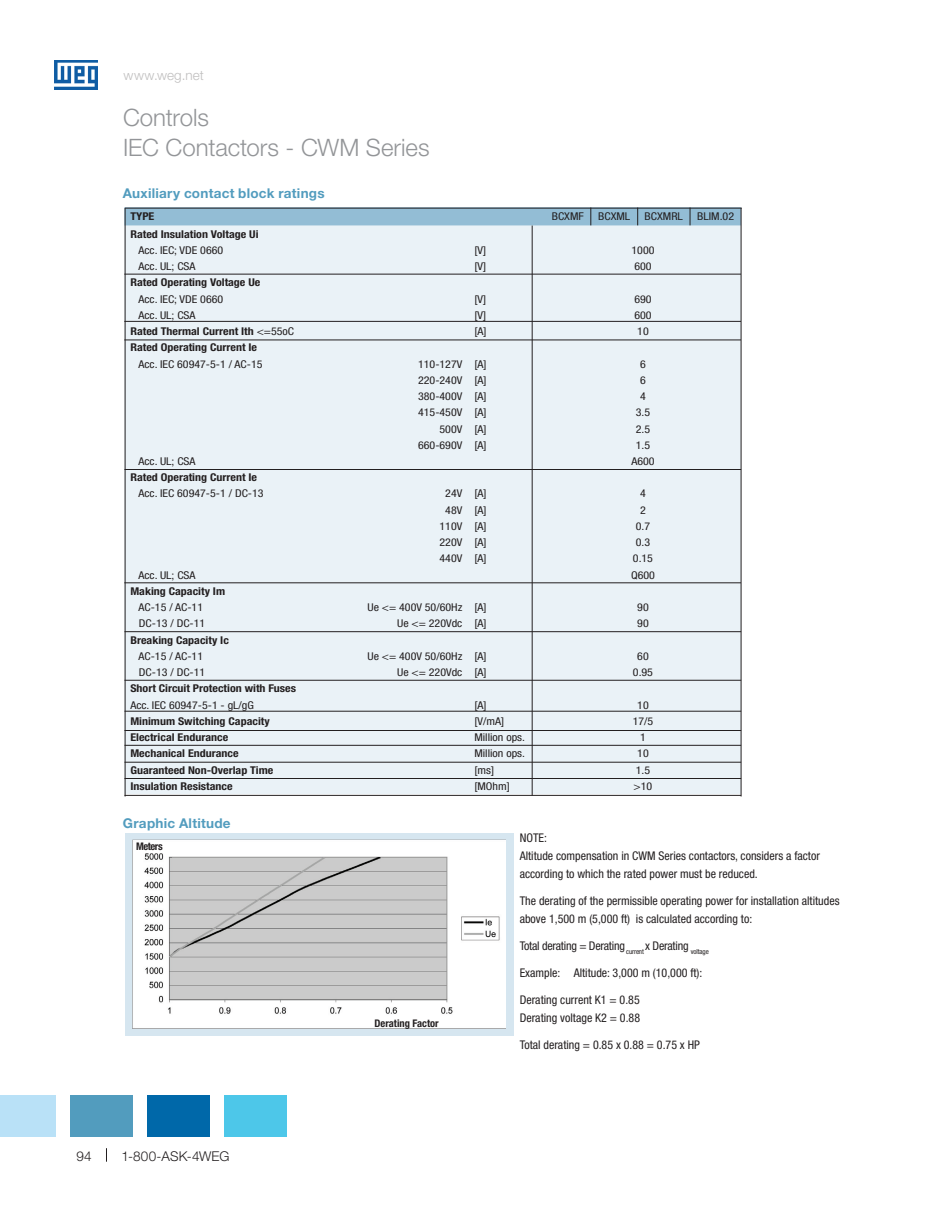
<style>
.page{position:relative;width:945px;height:1215px;background:#fff}
.page>*{position:absolute;margin:0;border:0;box-sizing:border-box;transform-origin:0 0}
.t1{font:300 24px/29.7px "Helvetica Neue LT Pro";letter-spacing:-.005em;color:#939598}
.t2{font:700 13.5px "Helvetica Neue LT Pro";letter-spacing:.02em;color:#529cbe}
.t3{font:300 13.5px "Helvetica Neue LT Pro";letter-spacing:.01em;color:#231f20}
.t4{font:300 13.5px "Helvetica Neue LT Pro";letter-spacing:.015em;color:#c0bfbf}
.t5{font:condensed 12px/18px "Helvetica Neue LT Pro";color:#231f20}
.t6{font:condensed 12px "Helvetica Neue LT Pro";letter-spacing:-.02em;color:#231f20}
.t7{font:condensed 10.8px "Helvetica Neue LT Pro";color:#231f20;scale:1.12 1}
.t8{font:700 condensed 10.8px "Helvetica Neue LT Pro";color:#231f20;scale:1.12 1}
.t9{font:700 condensed 10.5px "Helvetica Neue LT Pro";color:#231f20}
.s1{font-weight:400}
</style>
<div class="page">
<div style="left:124px;top:226px;width:617px;height:568px;background:#eaf2f7"></div>
<div style="left:125px;top:834px;width:389px;height:202px;background:#d6e6f0"></div>
<img style="left:133px;top:839px;width:373px;height:190px">
<hr style="left:741px;top:208px;width:1px;height:588px;background:#231f20">
<hr style="left:125px;top:208px;width:1px;height:588px;background:#231f20">
<hr style="left:532px;top:226px;width:1px;height:570px;background:#231f20">
<hr style="left:125px;top:680px;width:616px;height:1px;background:#231f20">
<hr style="left:125px;top:631px;width:616px;height:1px;background:#231f20">
<hr style="left:124px;top:274px;width:617px;height:1px;background:#231f20">
<hr style="left:124px;top:321px;width:617px;height:1px;background:#231f20">
<hr style="left:124px;top:340px;width:617px;height:1px;background:#231f20">
<hr style="left:124px;top:583px;width:617px;height:1px;background:#231f20">
<hr style="left:125px;top:711px;width:616px;height:1px;background:#231f20">
<hr style="left:125px;top:469px;width:616px;height:1px;background:#231f20">
<hr style="left:125px;top:730px;width:616px;height:1px;background:#231f20">
<hr style="left:125px;top:745px;width:616px;height:1px;background:#231f20">
<hr style="left:125px;top:762px;width:616px;height:1px;background:#231f20">
<hr style="left:125px;top:778px;width:616px;height:1px;background:#231f20">
<hr style="left:125px;top:795px;width:616px;height:1px;background:#231f20">
<img style="left:55px;top:60px;width:42px;height:29px">
<svg style="left:106px;top:1148px;width:1px;height:14px"></svg>
<div style="left:0;top:1095px;width:56px;height:42px;background:#b9e1f7"></div>
<div style="left:70px;top:1095px;width:63px;height:42px;background:#529cbe"></div>
<div style="left:147px;top:1095px;width:63px;height:42px;background:#0068a9"></div>
<div style="left:224px;top:1095px;width:63px;height:42px;background:#4dc7e9"></div>
<svg style="left:124px;top:207px;width:617px;height:19px;background:#8fb5cb"></svg>
<p class="t4" style="left:124px;top:67px;width:82px">www.weg. net</p>
<h1 class="t1" style="left:123px;top:102px;width:308px">Controls<br>IEC Contactors - CWM Series</h1>
<p class="t2" style="left:123px;top:185px;width:203px">Auxiliary contact block ratings</p>
<p class="t8" style="left:130px;top:210px;width:23px">TYPE</p>
<p class="t7" style="left:552px;top:210px;width:30px">BCXMF</p>
<p class="t7" style="left:598px;top:210px;width:30px">BCXML</p>
<p class="t7" style="left:645px;top:210px;width:36px">BCXMRL</p>
<p class="t7" style="left:697px;top:210px;width:34px">BLIM.02</p>
<p class="t8" style="left:130px;top:227px;width:116px">Rated Insulation Voltage Ui</p>
<p class="t7" style="left:139px;top:244px;width:77px">Acc. IEC; VDE 0660</p>
<p class="t7" style="left:474px;top:244px;width:12px">[V]</p>
<p class="t7" style="left:631px;top:244px;width:22px">1000</p>
<p class="t7" style="left:139px;top:260px;width:52px">Acc. UL; CSA</p>
<p class="t7" style="left:474px;top:260px;width:12px">[V]</p>
<p class="t7" style="left:634px;top:260px;width:17px">600</p>
<p class="t8" style="left:130px;top:276px;width:118px">Rated Operating Voltage Ue</p>
<p class="t7" style="left:139px;top:293px;width:77px">Acc. IEC; VDE 0660</p>
<p class="t7" style="left:474px;top:293px;width:12px">[V]</p>
<p class="t7" style="left:634px;top:293px;width:17px">690</p>
<p class="t7" style="left:139px;top:309px;width:52px">Acc. UL; CSA</p>
<p class="t7" style="left:474px;top:309px;width:12px">[V]</p>
<p class="t7" style="left:634px;top:309px;width:17px">600</p>
<p class="t8" style="left:130px;top:325px;width:148px">Rated Thermal Current Ith <span class="s1">&lt;=55oC</span></p>
<p class="t7" style="left:474px;top:325px;width:12px">[A]</p>
<p class="t7" style="left:637px;top:325px;width:12px">10</p>
<p class="t8" style="left:130px;top:341px;width:115px">Rated Operating Current Ie</p>
<p class="t7" style="left:139px;top:357px;width:112px">Acc. IEC 60947-5-1 / AC-15</p>
<p class="t7" style="left:418px;top:357px;width:63px">110-127V [A]</p>
<p class="t7" style="left:640px;top:357px;width:7px">6</p>
<p class="t7" style="left:418px;top:374px;width:63px">220-240V [A]</p>
<p class="t7" style="left:640px;top:374px;width:7px">6</p>
<p class="t7" style="left:418px;top:390px;width:63px">380-400V [A]</p>
<p class="t7" style="left:640px;top:390px;width:7px">4</p>
<p class="t7" style="left:418px;top:406px;width:63px">415-450V [A]</p>
<p class="t7" style="left:636px;top:406px;width:14px">3.5</p>
<p class="t7" style="left:440px;top:422px;width:43px">500V [A]</p>
<p class="t7" style="left:636px;top:422px;width:14px">2.5</p>
<p class="t7" style="left:418px;top:439px;width:63px">660-690V [A]</p>
<p class="t7" style="left:636px;top:439px;width:14px">1.5</p>
<p class="t7" style="left:139px;top:455px;width:52px">Acc. UL; CSA</p>
<p class="t7" style="left:631px;top:455px;width:22px">A600</p>
<p class="t8" style="left:130px;top:471px;width:115px">Rated Operating Current Ie</p>
<p class="t7" style="left:139px;top:487px;width:113px">Acc. IEC 60947-5-1 / DC-13</p>
<p class="t7" style="left:445px;top:487px;width:38px">24V [A]</p>
<p class="t7" style="left:640px;top:487px;width:7px">4</p>
<p class="t7" style="left:445px;top:504px;width:38px">48V [A]</p>
<p class="t7" style="left:640px;top:504px;width:7px">2</p>
<p class="t7" style="left:440px;top:520px;width:43px">110V [A]</p>
<p class="t7" style="left:636px;top:520px;width:14px">0.7</p>
<p class="t7" style="left:440px;top:536px;width:43px">220V [A]</p>
<p class="t7" style="left:636px;top:536px;width:14px">0.3</p>
<p class="t7" style="left:440px;top:552px;width:43px">440V [A]</p>
<p class="t7" style="left:633px;top:552px;width:20px">0.15</p>
<p class="t7" style="left:139px;top:569px;width:52px">Acc. UL; CSA</p>
<p class="t7" style="left:631px;top:569px;width:23px">Q600</p>
<p class="t8" style="left:130px;top:585px;width:86px">Making Capacity Im</p>
<p class="t7" style="left:139px;top:601px;width:59px">AC-15 / AC-11</p>
<p class="t7" style="left:367px;top:601px;width:108px">Ue &lt;= 400V 50/60Hz [A]</p>
<p class="t7" style="left:637px;top:601px;width:12px">90</p>
<p class="t7" style="left:139px;top:617px;width:61px">DC-13 / DC-11</p>
<p class="t7" style="left:397px;top:617px;width:81px">Ue &lt;= 220Vdc [A]</p>
<p class="t7" style="left:637px;top:617px;width:12px">90</p>
<p class="t8" style="left:130px;top:633px;width:90px">Breaking Capacity Ic</p>
<p class="t7" style="left:139px;top:650px;width:59px">AC-15 / AC-11</p>
<p class="t7" style="left:367px;top:650px;width:108px">Ue &lt;= 400V 50/60Hz [A]</p>
<p class="t7" style="left:637px;top:650px;width:12px">60</p>
<p class="t7" style="left:139px;top:666px;width:61px">DC-13 / DC-11</p>
<p class="t7" style="left:397px;top:666px;width:81px">Ue &lt;= 220Vdc [A]</p>
<p class="t7" style="left:633px;top:666px;width:20px">0.95</p>
<p class="t8" style="left:130px;top:682px;width:150px">Short Circuit Protection with Fuses</p>
<p class="t7" style="left:130px;top:698px;width:112px">Acc. IEC 60947-5-1 - gL/gG</p>
<p class="t7" style="left:474px;top:698px;width:12px">[A]</p>
<p class="t7" style="left:637px;top:698px;width:12px">10</p>
<p class="t8" style="left:130px;top:714px;width:126px">Minimum Switching Capacity</p>
<p class="t7" style="left:474px;top:715px;width:28px">[V/mA]</p>
<p class="t7" style="left:633px;top:715px;width:20px">17/5</p>
<p class="t8" style="left:130px;top:731px;width:89px">Electrical Endurance</p>
<p class="t7" style="left:474px;top:731px;width:47px">Million ops.</p>
<p class="t7" style="left:640px;top:731px;width:7px">1</p>
<p class="t8" style="left:130px;top:747px;width:98px">Mechanical Endurance</p>
<p class="t7" style="left:474px;top:747px;width:47px">Million ops.</p>
<p class="t7" style="left:637px;top:747px;width:12px">10</p>
<p class="t8" style="left:130px;top:763px;width:129px">Guaranteed Non-Overlap Time</p>
<p class="t7" style="left:474px;top:763px;width:19px">[ms]</p>
<p class="t7" style="left:636px;top:763px;width:14px">1.5</p>
<p class="t8" style="left:130px;top:779px;width:93px">Insulation Resistance</p>
<p class="t7" style="left:474px;top:780px;width:33px">[MOhm]</p>
<p class="t7" style="left:634px;top:780px;width:18px">&gt;10</p>
<p class="t2" style="left:123px;top:815px;width:109px">Graphic Altitude</p>
<p class="t9" style="left:136px;top:840px;width:28px">Meters</p>
<p class="t5" style="left:520px;top:829px;width:302px">NOTE:<br>Altitude compensation in CWM Series contactors, considers a factor according to which the rated power must be reduced.</p>
<p class="t5" style="left:520px;top:892px;width:321px">The derating of the permissible operating power for installation altitudes above 1,500 m (5,000 ft) is calculated according to:</p>
<p class="t6" style="left:520px;top:939px;width:191px">Total derating = Derating <sub>current</sub> x Derating <sub>voltage</sub></p>
<p class="t5" style="left:520px;top:964px;width:184px">Example: Altitude: 3,000 m (10,000 ft):</p>
<p class="t5" style="left:520px;top:991px;width:122px">Derating current K1 = 0.85<br>Derating voltage K2 = 0.88</p>
<p class="t5" style="left:520px;top:1036px;width:182px">Total derating = 0.85 x 0.88 = 0.75 x HP</p>
<p class="t9" style="left:374px;top:1017px;width:66px">Derating Factor</p>
<p class="t3" style="left:76px;top:1148px;width:17px">94</p>
<p class="t3" style="left:121px;top:1148px;width:110px">1-800-ASK-4WEG</p>
</div>
